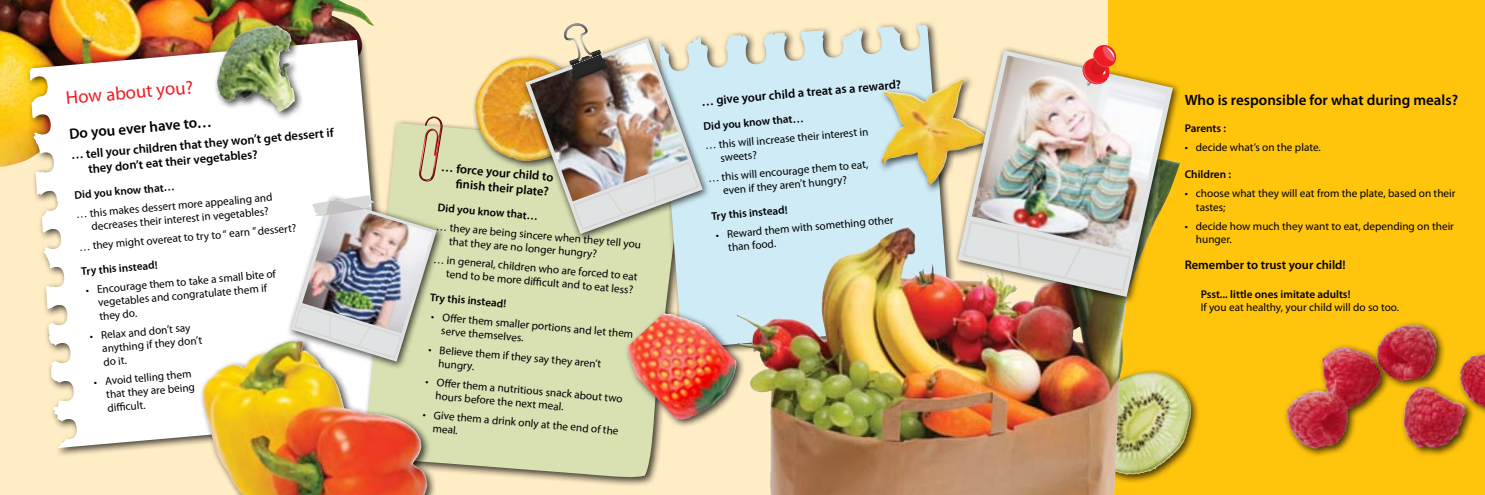
<style>
.page{position:relative;width:1485px;height:495px;background:#fff}
.page>*{position:absolute;margin:0;border:0;box-sizing:border-box;transform-origin:0 0}
.t1{font:18.75px "Myriad Pro";color:#ed1d24}
.t2{font:600 15px "Myriad Pro";color:#000}
.t3{font:600 12.5px/15px "Myriad Pro";color:#000}
.t4{font:11.25px/13.5px "Myriad Pro";color:#000}
.t5{font:600 11.25px "Myriad Pro";color:#000}
</style>
<div class="page">
<img style="left:0;top:0;width:1109px;height:495px">
<img style="left:0;top:0;width:374px;height:193px">
<div style="left:1109px;top:0;width:376px;height:495px;background:#ffc40c"></div>
<div style="left:1089px;top:368px;width:111px;height:115px;background:#000;opacity:.75"></div>
<svg style="left:1138px;top:372px;width:14px;height:2px"></svg>
<div style="left:26px;top:36px;width:374px;height:421px;background:#000;opacity:.75"></div>
<svg style="left:30px;top:68px;width:43px;height:317px"></svg>
<div style="left:360px;top:119px;width:335px;height:367px;background:#000;opacity:.75"></div>
<svg style="left:364px;top:123px;width:321px;height:355px;background:#d8deb1"></svg>
<div style="left:655px;top:21px;width:305px;height:337px;background:#000;opacity:.75"></div>
<img style="left:659px;top:25px;width:291px;height:324px">
<div style="left:878px;top:75px;width:124px;height:119px;background:#000;opacity:.75"></div>
<img style="left:943px;top:79px;width:10px;height:9px">
<div style="left:213px;top:22px;width:91px;height:99px;background:#000;opacity:.75"></div>
<svg style="left:258px;top:26px;width:18px;height:2px"></svg>
<div style="left:199px;top:337px;width:237px;height:158px;background:#000;opacity:.75"></div>
<img style="left:241px;top:342px;width:45px;height:26px">
<div style="left:471px;top:54px;width:120px;height:116px;background:#000;opacity:.75"></div>
<img style="left:488px;top:58px;width:32px;height:20px">
<div style="left:286px;top:193px;width:159px;height:177px;background:#000;opacity:.75"></div>
<div style="left:520px;top:33px;width:192px;height:209px;background:#000;opacity:.75"></div>
<svg style="left:525px;top:38px;width:178px;height:196px;background:#d6dcc0"></svg>
<svg style="left:572px;top:161px;width:128px;height:72px;background:#cbd4c9"></svg>
<svg style="left:419px;top:117px;width:24px;height:65px;background:#cbb793"></svg>
<img style="left:291px;top:195px;width:146px;height:167px">
<div style="left:624px;top:309px;width:122px;height:120px;background:#000;opacity:.75"></div>
<img style="left:628px;top:346px;width:5px;height:20px">
<div style="left:953px;top:46px;width:229px;height:260px;background:#000;opacity:.75"></div>
<img style="left:958px;top:50px;width:215px;height:247px">
<img style="left:961px;top:219px;width:172px;height:75px">
<img style="left:972px;top:55px;width:195px;height:197px">
<svg style="left:1082px;top:44px;width:35px;height:42px"></svg>
<img style="left:530px;top:43px;width:158px;height:158px">
<svg style="left:564px;top:23px;width:43px;height:57px;background:#aa9e88"></svg>
<div style="left:1283px;top:321px;width:202px;height:138px;background:#000;opacity:.75"></div>
<img style="left:1377px;top:325px;width:39px;height:53px">
<h1 class="t1" style="left:65px;top:86px;width:129px;rotate:-5deg">How about you?</h1>
<h2 class="t2" style="left:68px;top:124px;width:145px;rotate:-5deg">Do you ever have to…</h2>
<p class="t3" style="left:86px;top:146px;width:249px;text-indent:-16px;rotate:-5deg">… tell your children that they won’t get dessert if they don’t eat their vegetables?</p>
<p class="t5" style="left:74px;top:188px;width:102px;rotate:-5deg">Did you know that…</p>
<p class="t4" style="left:90px;top:206px;width:184px;text-indent:-14px;rotate:-5deg">… this makes dessert more appealing and decreases their interest in vegetables?</p>
<p class="t4" style="left:79px;top:240px;width:220px;rotate:-5deg">… they might overeat to try to “ earn ” dessert?</p>
<p class="t5" style="left:81px;top:264px;width:78px;rotate:-5deg">Try this instead!</p>
<p class="t4" style="left:96px;top:282px;width:181px;text-indent:-11px;rotate:-5deg">• Encourage them to take a small bite of vegetables and congratulate them if they do.</p>
<p class="t4" style="left:101px;top:328px;width:102px;text-indent:-11px;rotate:-5deg">• Relax and don’t say anything if they don’t do it.</p>
<p class="t4" style="left:105px;top:374px;width:90px;text-indent:-11px;rotate:-5deg">• Avoid telling them that they are being diffi cult.</p>
<p class="t3" style="left:442px;top:160px;width:114px;text-align:right;rotate:5deg">… force your child to fi nish their plate?</p>
<p class="t5" style="left:438px;top:200px;width:102px;rotate:5deg">Did you know that…</p>
<p class="t4" style="left:451px;top:221px;width:193px;text-indent:-14px;rotate:5deg">… they are being sincere when they tell you that they are no longer hungry?</p>
<p class="t4" style="left:434px;top:252px;width:207px;text-align:right;rotate:5deg">… in general, children who are forced to eat tend to be more diffi cult and to eat less?</p>
<p class="t5" style="left:431px;top:290px;width:78px;rotate:5deg">Try this instead!</p>
<p class="t4" style="left:443px;top:310px;width:193px;text-indent:-11px;rotate:5deg">• Off er them smaller portions and let them serve themselves.</p>
<p class="t4" style="left:440px;top:343px;width:164px;text-indent:-11px;rotate:5deg">• Believe them if they say they aren’t hungry.</p>
<p class="t4" style="left:437px;top:375px;width:188px;text-indent:-11px;rotate:5deg">• Off er them a nutritious snack about two hours before the next meal.</p>
<p class="t4" style="left:435px;top:408px;width:187px;text-indent:-11px;rotate:5deg">• Give them a drink only at the end of the meal.</p>
<p class="t3" style="left:701px;top:94px;width:202px;rotate:-5deg">… give your child a treat as a reward?</p>
<p class="t5" style="left:703px;top:119px;width:102px;rotate:-5deg">Did you know that…</p>
<p class="t4" style="left:719px;top:137px;width:151px;text-indent:-14px;rotate:-5deg">… this will increase their interest in sweets?</p>
<p class="t4" style="left:722px;top:170px;width:148px;text-indent:-14px;rotate:-5deg">… this will encourage them to eat, even if they aren’t hungry?</p>
<p class="t5" style="left:711px;top:209px;width:78px;rotate:-5deg">Try this instead!</p>
<p class="t4" style="left:727px;top:227px;width:168px;text-indent:-11px;rotate:-5deg">• Reward them with something other than food.</p>
<h2 class="t2" style="left:1185px;top:90px;width:275px">Who is responsible for what during meals?</h2>
<p class="t5" style="left:1185px;top:121px;width:43px">Parents :</p>
<p class="t4" style="left:1185px;top:140px;width:138px">• decide what’s on the plate.</p>
<p class="t5" style="left:1185px;top:167px;width:48px">Children :</p>
<p class="t4" style="left:1196px;top:186px;width:261px;text-indent:-11px">• choose what they will eat from the plate, based on their tastes;</p>
<p class="t4" style="left:1196px;top:219px;width:260px;text-indent:-11px">• decide how much they want to eat, depending on their hunger.</p>
<p class="t3" style="left:1185px;top:257px;width:163px">Remember to trust your child!</p>
<p class="t5" style="left:1201px;top:287px;width:151px">Psst... little ones imitate adults!</p>
<p class="t4" style="left:1201px;top:301px;width:200px">If you eat healthy, your child will do so too.</p>
</div>
